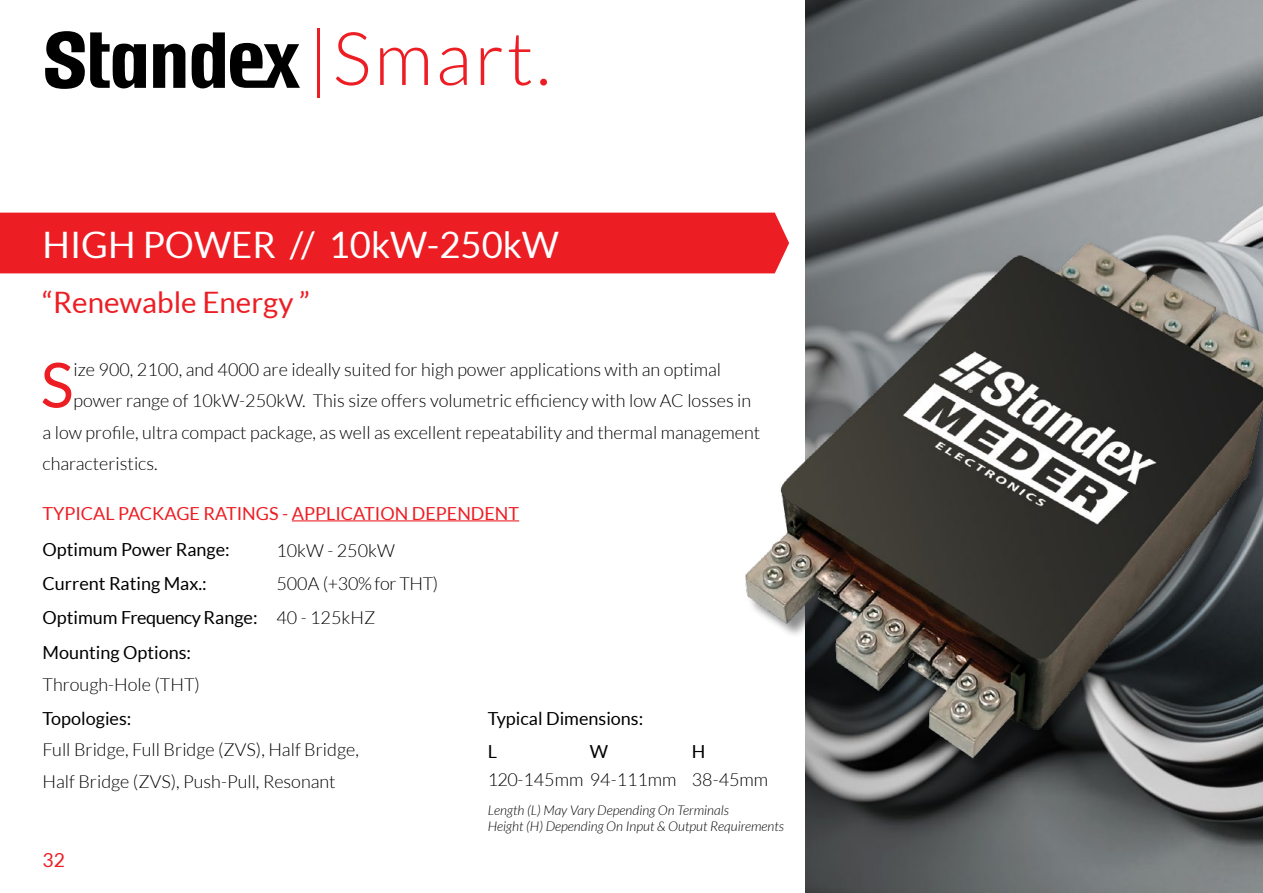
<style>
.page{position:relative;width:1263px;height:893px;background:#fff}
.page>*{position:absolute;margin:0;border:0;box-sizing:border-box;transform-origin:0 0}
.t1{font:300 73.8px "Lato";letter-spacing:.04em;color:#ed1d24}
.t2{font:61.95px "Lato";color:#ed1d24}
.t3{font:36.45px "Lato";color:#fff}
.t4{font:29.55px "Lato";color:#ed1d24}
.t5{font:19.35px "Lato";color:#ed1d24}
.t6{font:300 18px/31.5px "Lato";color:#000}
.t7{font:18px/34.7px "Lato";color:#000}
.t8{font:18px "Lato";color:#ed1d24}
.t9{font:italic 300 13.5px/16.2px "Lato";color:#000}
.s1{font-weight:300}
</style>
<div class="page">
<img style="left:806px;top:0;width:457px;height:893px">
<hr style="left:292px;top:520px;width:227px;height:1px;background:#ed1d24">
<img style="left:719px;top:213px;width:544px;height:572px">
<div style="left:0;top:213px;width:789px;height:60px;background:#ed1d24"></div>
<svg style="left:45px;top:31px;width:101px;height:58px"></svg>
<svg style="left:153px;top:32px;width:147px;height:56px"></svg>
<h1 class="t1" style="left:308px;top:19px;width:245px">|Smart.</h1>
<h3 class="t3" style="left:43px;top:224px;width:518px">HIGH POWER // 10kW-250kW</h3>
<h3 class="t4" style="left:43px;top:286px;width:269px">“Renewable Energy ”</h3>
<h2 class="t2" style="left:41px;top:350px;width:34px">S</h2>
<p class="t6" style="left:74px;top:354px;width:649px">ize 900, 2100, and 4000 are ideally suited for high power applications with an optimal</p>
<p class="t6" style="left:74px;top:385px;width:679px">power range of 10kW-250kW. This size offers volumetric efficiency with low AC losses in</p>
<p class="t6" style="left:43px;top:417px;width:719px">a low profile, ultra compact package, as well as excellent repeatability and thermal management</p>
<p class="t6" style="left:43px;top:448px;width:117px">characteristics.</p>
<p class="t8" style="left:43px;top:503px;width:478px">TYPICAL PACKAGE RATINGS - APPLICATION DEPENDENT</p>
<p class="t7" style="left:43px;top:532px;width:189px">Optimum Power Range:</p>
<p class="t6" style="left:276px;top:535px;width:120px">10kW - 250kW</p>
<p class="t7" style="left:43px;top:566px;width:166px">Current Rating Max.:</p>
<p class="t7" style="left:43px;top:566px;width:397px;text-indent:234px"><span class="s1">500A (+30% for THT)<br></span>Optimum Frequency Range: <span class="s1">40 - 125kHZ<br></span>Mounting Options:</p>
<p class="t6" style="left:43px;top:668px;width:159px">Through-Hole (THT)</p>
<p class="t7" style="left:43px;top:701px;width:90px">Topologies:</p>
<p class="t6" style="left:43px;top:734px;width:318px">Full Bridge, Full Bridge (ZVS), Half Bridge,<br>Half Bridge (ZVS), Push-Pull, Resonant</p>
<p class="t7" style="left:488px;top:701px;width:157px;line-height:33.5px">Typical Dimensions:<br>L</p>
<p class="t7" style="left:590px;top:734px;width:20px">W</p>
<p class="t7" style="left:692px;top:734px;width:15px">H</p>
<p class="t6" style="left:488px;top:764px;width:282px">120-145mm 94-111mm 38-45mm</p>
<p class="t9" style="left:488px;top:802px;width:298px">Length (L) May Vary Depending On Terminals<br>Height (H) Depending On Input &amp; Output Requirements</p>
<p class="t5" style="left:43px;top:850px;width:24px">32</p>
</div>
